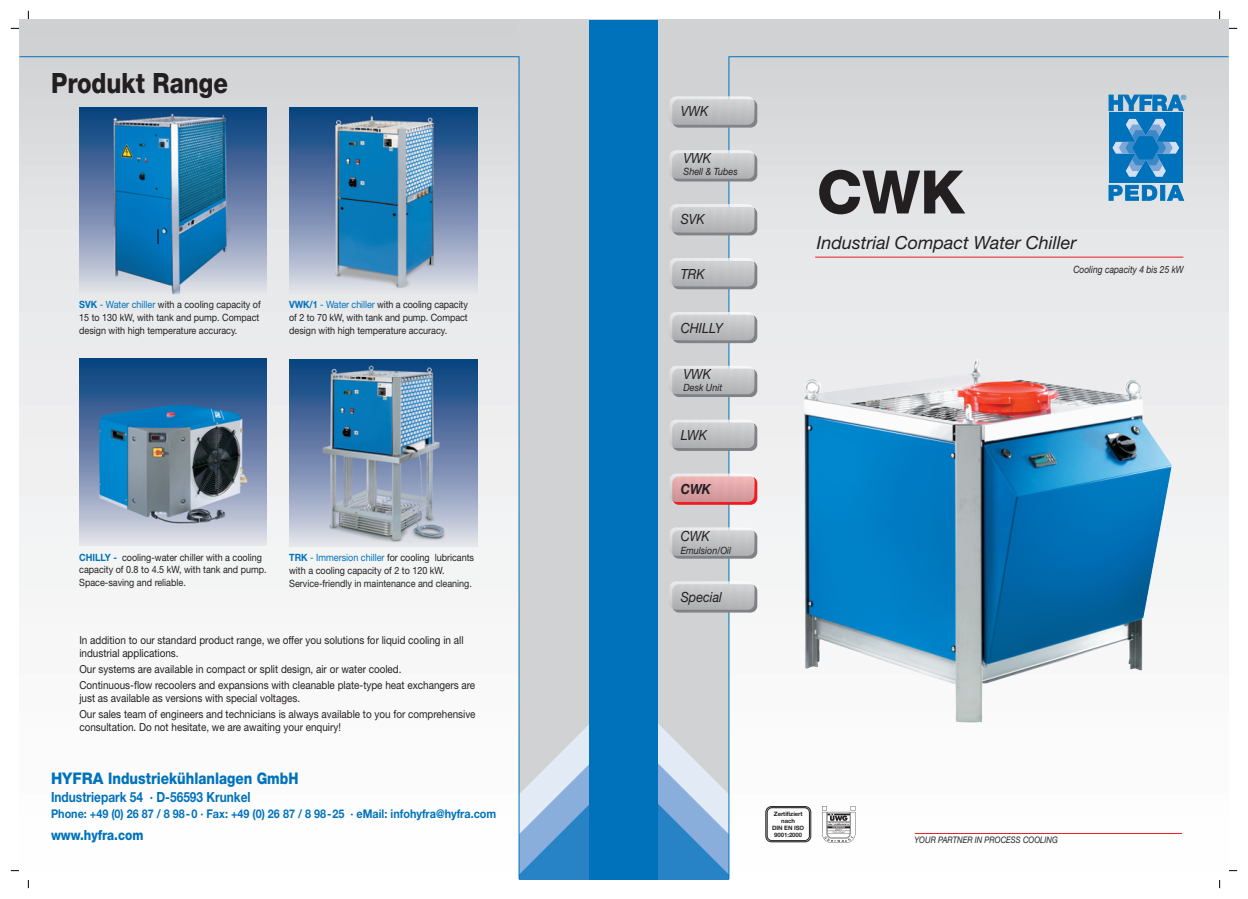
<style>
.page{position:relative;width:1248px;height:899px;background:#fff}
.page>*{position:absolute;margin:0;border:0;box-sizing:border-box;transform-origin:0 0}
.t1{font:800 60px "Helvetica Neue";color:#231f20}
.t2{font:800 28px "Helvetica Neue";color:#231f20;scale:.85 1}
.t3{font:italic 18px "Helvetica Neue";color:#231f20}
.t4{font:800 16px "Helvetica Neue";color:#0072bc;scale:.95 1}
.t5{font:italic 14px "Helvetica Neue";color:#231f20;scale:.9 1}
.t6{font:700 14px "Helvetica Neue";color:#0072bc;scale:.85 1}
.t7{font:800 14px "Helvetica Neue";color:#0072bc;scale:.85 1}
.t8{font:italic 700 14px "Helvetica Neue";color:#231f20;scale:.9 1}
.t9{font:700 12px "Helvetica Neue";color:#0072bc;scale:.9 1}
.t10{font:11px/15.8px "Helvetica Neue";color:#231f20;scale:.9 1}
.t11{font:10px/13px "Helvetica Neue";color:#231f20;scale:.9 1}
.t12{font:italic 10px "Helvetica Neue";color:#231f20;scale:.9 1}
.t13{font:italic 10px "Helvetica Neue";color:#231f20;scale:.85 1}
.t14{font:italic 9px "Helvetica Neue";color:#231f20;scale:.85 1}
.t15{font:7.1px "Helvetica Neue";color:#0072bc}
.t16{font:700 6px/7px "Helvetica Neue";letter-spacing:-.01em;color:#231f20;text-align:center}
.s1{font-weight:700;color:#0072bc}
.s2{color:#0072bc}
</style>
<div class="page">
<img style="left:20px;top:20px;width:1207px;height:859px">
<div style="left:658px;top:20px;width:569px;height:37px;background:#d1d2d4"></div>
<div style="left:658px;top:20px;width:70px;height:859px;background:#d1d2d4"></div>
<svg style="left:658px;top:724px;width:70px;height:155px"></svg>
<hr style="left:728px;top:57px;width:1px;height:822px;background:#0072bc">
<hr style="left:815px;top:257px;width:368px;height:1px;background:#ee1d23">
<hr style="left:728px;top:56px;width:499px;height:1px;background:#0072bc">
<div style="left:1108px;top:112px;width:74px;height:71px;background:#0072bc"></div>
<svg style="left:1108px;top:185px;width:49px;height:16px"></svg>
<svg style="left:1160px;top:185px;width:4px;height:15px"></svg>
<svg style="left:1167px;top:185px;width:16px;height:16px"></svg>
<svg style="left:1108px;top:95px;width:75px;height:82px"></svg>
<hr style="left:914px;top:833px;width:267px;height:1px;background:#ee1d23">
<img style="left:289px;top:360px;width:188px;height:187px">
<div style="left:519px;top:20px;width:71px;height:859px;background:#d1d2d4"></div>
<svg style="left:519px;top:723px;width:71px;height:156px"></svg>
<img style="left:289px;top:107px;width:188px;height:187px">
<img style="left:822px;top:806px;width:33px;height:36px">
<svg style="left:765px;top:806px;width:46px;height:36px"></svg>
<img style="left:79px;top:358px;width:187px;height:188px">
<hr style="left:518px;top:57px;width:1px;height:822px;background:#0072bc">
<hr style="left:20px;top:56px;width:499px;height:1px;background:#0072bc">
<div style="left:590px;top:20px;width:68px;height:859px;background:#0072bc"></div>
<img style="left:79px;top:107px;width:187px;height:187px">
<img style="left:981px;top:373px;width:144px;height:20px">
<div style="left:672px;top:99px;width:85px;height:29px;background:#808285;border-radius:7px"></div>
<div style="left:672px;top:261px;width:85px;height:28px;background:linear-gradient(to bottom,#b1b3b5,#7e8083);border-radius:7px"></div>
<div style="left:672px;top:315px;width:85px;height:28px;background:linear-gradient(to bottom,#b1b3b5,#7d7f82);border-radius:7px"></div>
<div style="left:672px;top:153px;width:85px;height:28px;background:#808285;border-radius:7px"></div>
<div style="left:672px;top:207px;width:85px;height:28px;background:#808285;border-radius:7px"></div>
<svg style="left:670px;top:204px;width:84px;height:29px;background:#c3c4c6"></svg>
<svg style="left:670px;top:96px;width:84px;height:29px;background:#c3c4c6"></svg>
<svg style="left:670px;top:258px;width:84px;height:28px"></svg>
<svg style="left:670px;top:312px;width:84px;height:28px"></svg>
<div style="left:672px;top:369px;width:85px;height:28px;background:#808285;border-radius:7px"></div>
<svg style="left:670px;top:366px;width:84px;height:28px;background:#c4c5c7"></svg>
<div style="left:672px;top:422px;width:85px;height:29px;background:#808285;border-radius:7px"></div>
<svg style="left:670px;top:420px;width:84px;height:28px;background:#c3c4c7"></svg>
<div style="left:672px;top:476px;width:85px;height:29px;background:#ee1d23;border-radius:7px"></div>
<svg style="left:670px;top:473px;width:84px;height:29px;background:#dfadaf"></svg>
<svg style="left:670px;top:150px;width:84px;height:29px;background:#c3c4c6"></svg>
<div style="left:672px;top:584px;width:85px;height:28px;background:#808285;border-radius:7px"></div>
<svg style="left:670px;top:581px;width:84px;height:29px;background:#c3c5c7"></svg>
<div style="left:672px;top:530px;width:85px;height:28px;background:#808285;border-radius:7px"></div>
<svg style="left:670px;top:527px;width:84px;height:29px;background:#c4c5c7"></svg>
<h2 class="t2" style="left:51px;top:73px;width:210px">Produkt Range</h2>
<p class="t11" style="left:79px;top:299px;width:203px"><span class="s1">SVK</span> <span class="s2">- Water chiller</span> with a cooling capacity of<br>15 to 130 kW, with tank and pump. Compact design with high temperature accuracy.</p>
<p class="t11" style="left:289px;top:299px;width:200px;text-align:justify"><span class="s1">VWK/1</span> <span class="s2">- Water chiller</span> with a cooling capacity of 2 to 70 kW, with tank and pump. Compact design with high temperature accuracy.</p>
<p class="t11" style="left:79px;top:551px;width:210px"><span class="s1">CHILLY -</span> cooling-water chiller with a cooling capacity of 0.8 to 4.5 kW, with tank and pump.<br>Space-saving and reliable.</p>
<p class="t11" style="left:289px;top:551px;width:207px"><span class="s1">TRK</span> <span class="s2">- Immersion chiller</span> for cooling lubricants with a cooling capacity of 2 to 120 kW.<br>Service-friendly in maintenance and cleaning.</p>
<p class="t10" style="left:79px;top:634px;width:428px;line-height:13px">In addition to our standard product range, we offer you solutions for liquid cooling in all industrial applications.</p>
<p class="t10" style="left:79px;top:662px;width:441px">Our systems are available in compact or split design, air or water cooled.<br>Continuous-flow recoolers and expansions with cleanable plate-type heat exchangers are</p>
<p class="t10" style="left:79px;top:691px;width:441px">just as available as versions with special voltages.<br>Our sales team of engineers and technicians is always available to you for comprehensive</p>
<p class="t10" style="left:79px;top:720px;width:292px">consultation. Do not hesitate, we are awaiting your enquiry!</p>
<h3 class="t4" style="left:51px;top:772px;width:262px">HYFRA Industriekühlanlagen GmbH</h3>
<h3 class="t6" style="left:51px;top:792px;width:236px">Industriepark 54 · D-56593 Krunkel</h3>
<p class="t9" style="left:51px;top:809px;width:496px">Phone: +49 (0) 26 87 / 8 98-0 · Fax: +49 (0) 26 87 / 8 98-25 · eMail: infohyfra@hyfra.com</p>
<h3 class="t7" style="left:51px;top:830px;width:110px">www.hyfra.com</h3>
<h3 class="t5" style="left:680px;top:106px;width:32px">VWK</h3>
<h3 class="t5" style="left:683px;top:153px;width:32px">VWK</h3>
<p class="t12" style="left:683px;top:168px;width:62px">Shell &amp; Tubes</p>
<h3 class="t5" style="left:680px;top:214px;width:28px">SVK</h3>
<h3 class="t5" style="left:680px;top:269px;width:28px">TRK</h3>
<h3 class="t5" style="left:680px;top:323px;width:48px">CHILLY</h3>
<h3 class="t5" style="left:683px;top:369px;width:32px">VWK</h3>
<p class="t12" style="left:683px;top:384px;width:44px">Desk Unit</p>
<h3 class="t5" style="left:680px;top:429px;width:31px">LWK</h3>
<h3 class="t8" style="left:680px;top:483px;width:35px">CWK</h3>
<h3 class="t5" style="left:680px;top:531px;width:34px">CWK</h3>
<p class="t12" style="left:680px;top:546px;width:58px">Emulsion/Oil</p>
<h3 class="t5" style="left:680px;top:592px;width:47px">Special</h3>
<p class="t15" style="left:1180px;top:94px;width:7px">®</p>
<h1 class="t1" style="left:816px;top:171px;width:150px">CWK</h1>
<h3 class="t3" style="left:816px;top:237px;width:261px">Industrial Compact Water Chiller</h3>
<p class="t13" style="left:1073px;top:266px;width:131px">Cooling capacity 4 bis 25 kW</p>
<p class="t16" style="left:772px;top:810px;width:34px">Zertifiziert nach<br>DIN EN ISO<br>9001:2000</p>
<p class="t14" style="left:914px;top:837px;width:170px">YOUR PARTNER IN PROCESS COOLING</p>
</div>
